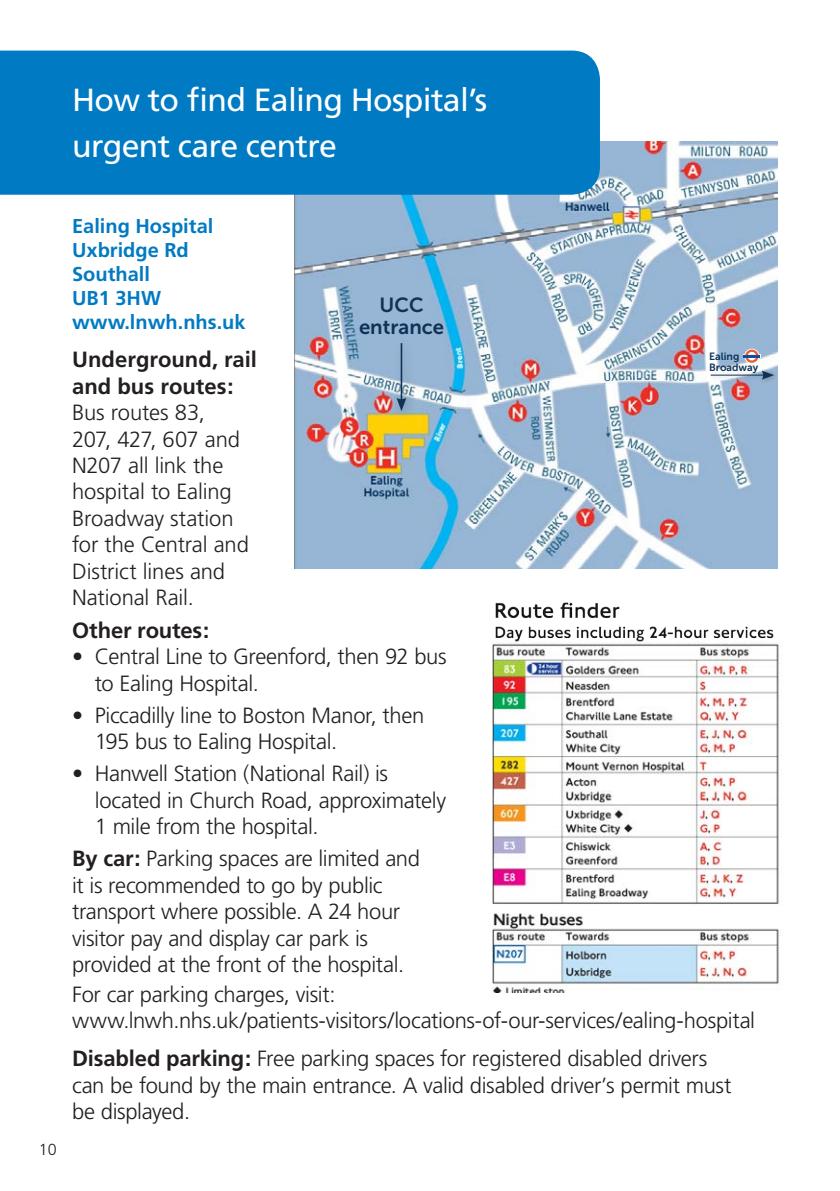
<style>
.page{position:relative;width:840px;height:1191px;background:#fff}
.page>*{position:absolute;margin:0;border:0;box-sizing:border-box;transform-origin:0 0}
.Main_Title{font:32px/46px "Frutiger";letter-spacing:-.02em;color:#fff}
.Subtitle{font:300 22px/26.4px "Frutiger";letter-spacing:-.015em;color:#231f20}
.Subtitle-2{font:700 22px/26.4px "Frutiger";color:#231f20}
.t1{font:20.4px/22px "Museo Sans 700";color:#0f3256;text-align:center}
.LIGHT_BLU_intro{font:700 20px "Frutiger";color:#007ac2}
.LIGHT_BLU_intro-2{font:300 16px "Frutiger";color:#231f20}
.t2{font:10.6px/11.4px "Museo Sans 700";color:#0f3256}
.s1{font-weight:700}
</style>
<div class="page">
<img style="left:294px;top:141px;width:483px;height:428px">
<div style="left:743px;top:349px;width:16px;height:15px;border:3px solid #fff;border-radius:50%"></div>
<svg style="left:743px;top:349px;width:16px;height:14px"></svg>
<div style="left:707px;top:367px;width:72px;height:18px;background:#231f20;opacity:.3"></div>
<hr style="left:710px;top:375px;width:54px;height:1px;background:#0f3256">
<svg style="left:761px;top:370px;width:12px;height:10px"></svg>
<div style="left:389px;top:336px;width:28px;height:86px;background:#231f20;opacity:.3"></div>
<hr style="left:400px;top:343px;width:2px;height:58px;background:#0f3256">
<svg style="left:396px;top:398px;width:10px;height:13px"></svg>
<div style="left:0;top:51px;width:599px;height:144px;background:#007ac2"></div>
<img style="left:492px;top:602px;width:287px;height:390px">
<p class="Main_Title" style="left:72px;top:77px;width:416px">How to find Ealing Hospital’s urgent care centre</p>
<p class="LIGHT_BLU_intro-2" style="left:39px;top:1140px;width:19px">10</p>
<p class="LIGHT_BLU_intro" style="left:72px;top:214px;width:143px">Ealing Hospital</p>
<p class="LIGHT_BLU_intro" style="left:72px;top:238px;width:118px">Uxbridge Rd</p>
<p class="LIGHT_BLU_intro" style="left:72px;top:262px;width:79px">Southall</p>
<p class="LIGHT_BLU_intro" style="left:72px;top:286px;width:90px">UB1 3HW</p>
<p class="LIGHT_BLU_intro" style="left:72px;top:310px;width:175px">www.lnwh.nhs.uk</p>
<p class="Subtitle-2" style="left:72px;top:347px;width:186px">Underground, rail and bus routes:</p>
<p class="Subtitle" style="left:72px;top:400px;width:178px">Bus routes 83,<br>207, 427, 607 and<br>N207 all link the hospital to Ealing<br>Broadway station for the Central and<br>District lines and<br>National Rail.</p>
<p class="t1" style="left:359px;top:294px;width:87px">UCC entrance</p>
<p class="Subtitle-2" style="left:72px;top:617px;width:139px">Other routes:</p>
<p class="Subtitle" style="left:95px;top:644px;width:353px;text-indent:-23px">• Central Line to Greenford, then 92 bus to Ealing Hospital.</p>
<p class="Subtitle" style="left:95px;top:702px;width:331px;text-indent:-23px">• Piccadilly line to Boston Manor, then<br>195 bus to Ealing Hospital.</p>
<p class="Subtitle" style="left:95px;top:761px;width:353px;text-indent:-23px">• Hanwell Station (National Rail) is located in Church Road, approximately<br>1 mile from the hospital.</p>
<p class="Subtitle" style="left:72px;top:845px;width:349px"><span class="s1">By car:</span> Parking spaces are limited and it is recommended to go by public transport where possible. A 24 hour visitor pay and display car park is provided at the front of the hospital.</p>
<p class="t2" style="left:708px;top:351px;width:51px">Ealing<br>Broadway</p>
<p class="Subtitle" style="left:72px;top:981px;width:684px">For car parking charges, visit: www.lnwh.nhs.uk/patients-visitors/locations-of-our-services/ealing-hospital</p>
<p class="Subtitle" style="left:72px;top:1045px;width:660px"><span class="s1">Disabled parking:</span> Free parking spaces for registered disabled drivers can be found by the main entrance. A valid disabled driver’s permit must be displayed.</p>
</div>
